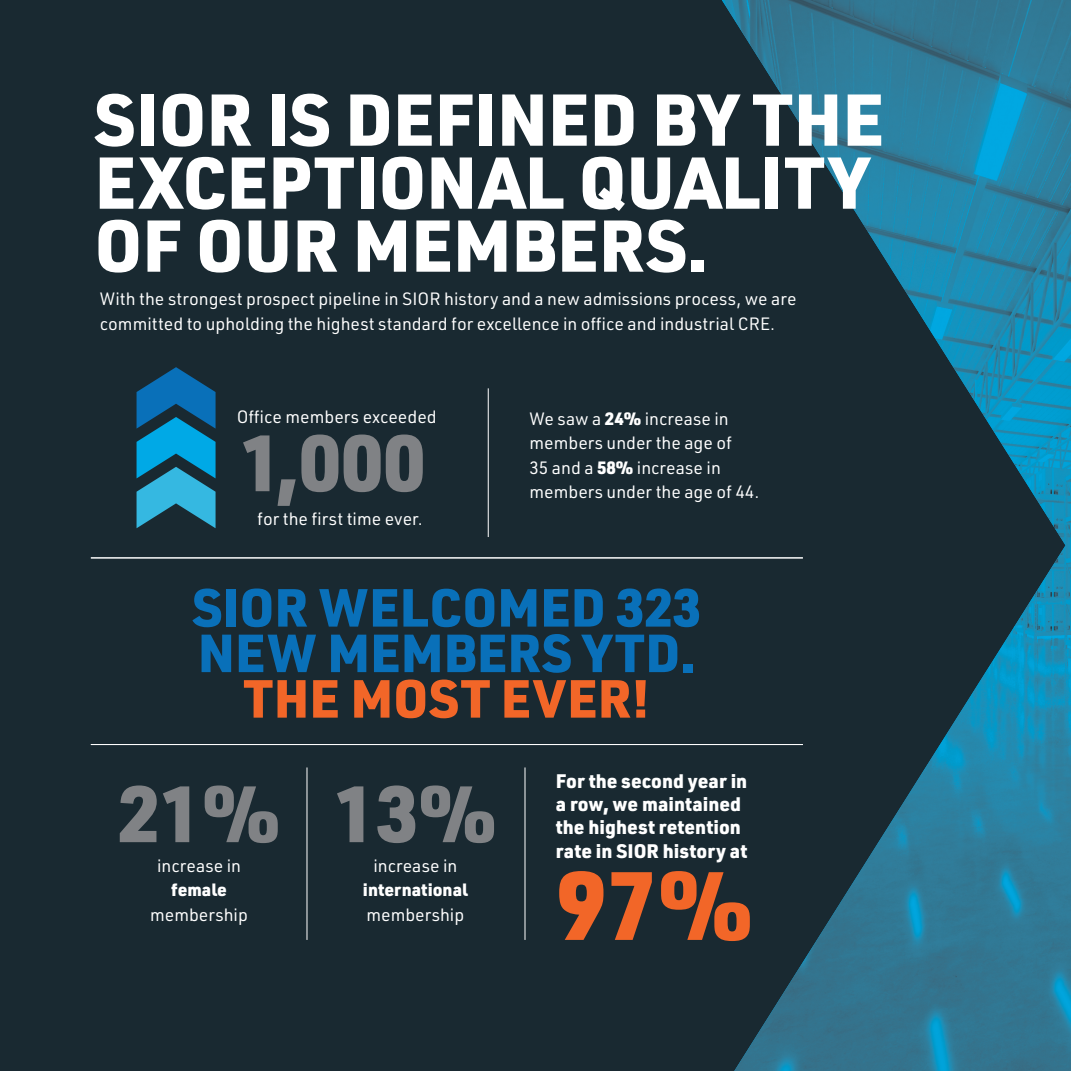
<style>
.page{position:relative;width:1071px;height:1071px;background:#192931}
.page>*{position:absolute;margin:0;border:0;box-sizing:border-box;transform-origin:0 0}
.t1{font:900 94.85px "URWDIN";color:#f26628}
.t2{font:900 78.05px "URWDIN";color:#808285}
.t3{font:900 71.75px/63px "URWDIN";color:#fff}
.t4{font:900 52.5px/45.5px "URWDIN";color:#0970b9}
.t5{font:900 52.5px "URWDIN";letter-spacing:.015em;color:#f26628}
.t6{font:900 19.25px/22.8px "URWDIN";color:#fff}
.t7{font:17.5px/24.5px "URWDIN";color:#fff}
.t8{font:900 17.5px "URWDIN";color:#fff}
.s1{font-weight:900}
</style>
<div class="page">
<hr style="left:525px;top:767px;width:1px;height:173px;background:#fff">
<hr style="left:488px;top:388px;width:1px;height:149px;background:#fff">
<hr style="left:91px;top:557px;width:712px;height:1px;background:#fff">
<hr style="left:91px;top:744px;width:712px;height:1px;background:#fff">
<svg style="left:137px;top:367px;width:79px;height:161px"></svg>
<img style="left:722px;top:0;width:349px;height:1071px">
<hr style="left:307px;top:767px;width:1px;height:173px;background:#fff">
<h3 class="t3" style="left:94px;top:85px;width:791px">SIOR IS DEFINED BY THE<br>EXCEPTIONAL QUALITY<br>OF OUR MEMBERS.</h3>
<p class="t7" style="left:100px;top:286px;width:698px">With the strongest prospect pipeline in SIOR history and a new admissions process, we are committed to upholding the highest standard for excellence in office and industrial CRE.</p>
<p class="t7" style="left:237px;top:404px;width:201px">Office members exceeded</p>
<p class="t7" style="left:530px;top:406px;width:231px">We saw a <span class="s1">24%</span> increase in members under the age of<br>35 and a <span class="s1">58%</span> increase in members under the age of 44.</p>
<h2 class="t2" style="left:240px;top:409px;width:186px">1,000</h2>
<p class="t7" style="left:257px;top:506px;width:167px">for the first time ever.</p>
<h3 class="t4" style="left:192px;top:583px;width:510px">SIOR WELCOMED 323<br>NEW MEMBERS YTD.</h3>
<h3 class="t5" style="left:244px;top:662px;width:408px">THE MOST EVER!</h3>
<h2 class="t2" style="left:118px;top:760px;width:380px">21% 13%</h2>
<p class="t7" style="left:157px;top:853px;width:86px">increase in</p>
<p class="t8" style="left:171px;top:878px;width:57px">female</p>
<p class="t7" style="left:150px;top:902px;width:99px">membership</p>
<p class="t7" style="left:373px;top:853px;width:86px">increase in</p>
<p class="t8" style="left:363px;top:878px;width:106px">international</p>
<p class="t7" style="left:366px;top:902px;width:99px">membership</p>
<p class="t6" style="left:556px;top:769px;width:193px">For the second year in a row, we maintained the highest retention</p>
<p class="t6" style="left:556px;top:839px;width:193px">rate in SIOR history at</p>
<h1 class="t1" style="left:556px;top:840px;width:198px">97%</h1>
</div>
